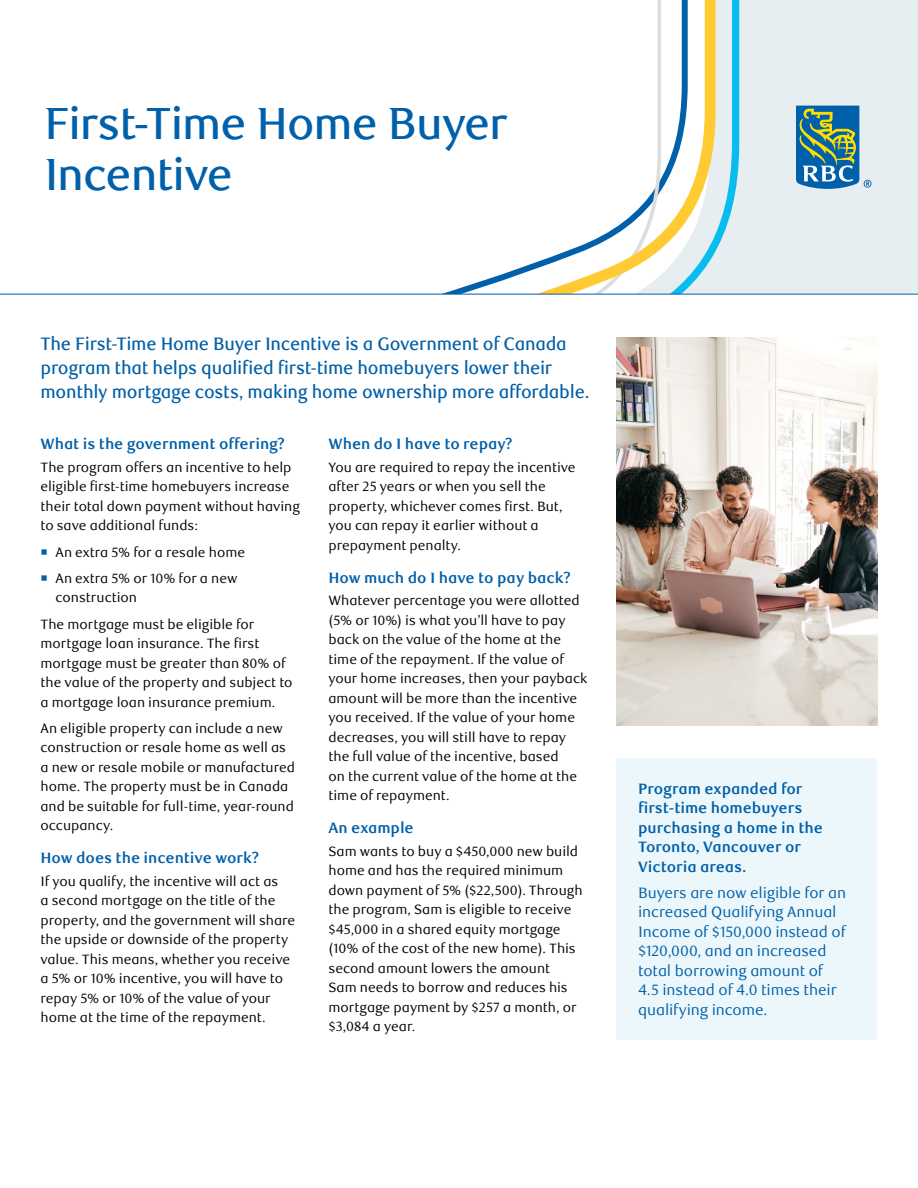
<style>
.page{position:relative;width:918px;height:1188px;background:#fff}
.page>*{position:absolute;margin:0;border:0;box-sizing:border-box;transform-origin:0 0}
.t1{font:500 45px/51px "RBC Display";letter-spacing:-.01em;color:#0060a9}
.Intro_copy_new_VI{font:500 18px/24px "RBC Text";letter-spacing:-.015em;color:#0060a9;scale:.96 1}
.subhead_1_new_VI{font:700 15px/19.5px "RBC Text";letter-spacing:-.005em;color:#0060a9}
.subhead_1_new_VI-2{font:15px/19.5px "RBC Text";letter-spacing:-.005em;color:#0060a9}
.body_copy_new_VI{font:13.5px/19.5px "RBC Text";color:#000}
.s1{color:#0060a9}
</style>
<div class="page">
<div style="left:0;top:0;width:918px;height:294px;background:#e7eef1"></div>
<svg style="left:716px;top:0;width:23px;height:294px"></svg>
<div style="left:0;top:0;width:716px;height:294px;background:#fff"></div>
<svg style="left:796px;top:106px;width:75px;height:83px"></svg>
<img style="left:616px;top:337px;width:262px;height:389px">
<hr style="left:0;top:294px;width:918px;height:1px;background:#0060a9">
<div style="left:616px;top:758px;width:262px;height:282px;background:#ecf7fc"></div>
<p class="t1" style="left:45px;top:99px;width:464px">First-Time Home Buyer<br>Incentive</p>
<p class="Intro_copy_new_VI" style="left:40px;top:333px;width:573px">The First-Time Home Buyer Incentive is a Government of Canada program that helps qualified first-time homebuyers lower their monthly mortgage costs, making home ownership more affordable.</p>
<p class="subhead_1_new_VI" style="left:40px;top:435px;width:246px">What is the government offering?</p>
<p class="body_copy_new_VI" style="left:40px;top:458px;width:261px">The program offers an incentive to help eligible first-time homebuyers increase their total down payment without having to save additional funds:</p>
<p class="body_copy_new_VI" style="left:40px;top:542px;width:206px"><span class="s1">○</span> An extra 5% for a resale home</p>
<p class="body_copy_new_VI" style="left:56px;top:569px;width:183px;text-indent:-15px"><span class="s1">○</span> An extra 5% or 10% for a new construction</p>
<p class="body_copy_new_VI" style="left:40px;top:614px;width:254px">The mortgage must be eligible for mortgage loan insurance. The first mortgage must be greater than 80% of the value of the property and subject to a mortgage loan insurance premium.</p>
<p class="body_copy_new_VI" style="left:40px;top:719px;width:256px">An eligible property can include a new construction or resale home as well as a new or resale mobile or manufactured home. The property must be in Canada and be suitable for full-time, year-round occupancy.</p>
<p class="subhead_1_new_VI" style="left:40px;top:849px;width:220px">How does the incentive work?</p>
<p class="body_copy_new_VI" style="left:40px;top:872px;width:256px">If you qualify, the incentive will act as<br>a second mortgage on the title of the property, and the government will share the upside or downside of the property value. This means, whether you receive a 5% or 10% incentive, you will have to repay 5% or 10% of the value of your home at the time of the repayment.</p>
<p class="subhead_1_new_VI" style="left:328px;top:435px;width:186px">When do I have to repay?</p>
<p class="body_copy_new_VI" style="left:328px;top:458px;width:249px">You are required to repay the incentive after 25 years or when you sell the property, whichever comes first. But, you can repay it earlier without a prepayment penalty.</p>
<p class="subhead_1_new_VI" style="left:328px;top:568px;width:244px">How much do I have to pay back?</p>
<p class="body_copy_new_VI" style="left:328px;top:591px;width:261px">Whatever percentage you were allotted (5% or 10%) is what you’ll have to pay back on the value of the home at the time of the repayment. If the value of your home increases, then your payback amount will be more than the incentive you received. If the value of your home decreases, you will still have to repay the full value of the incentive, based<br>on the current value of the home at the time of repayment.</p>
<p class="subhead_1_new_VI" style="left:328px;top:819px;width:87px">An example</p>
<p class="body_copy_new_VI" style="left:328px;top:842px;width:256px">Sam wants to buy a $450,000 new build home and has the required minimum down payment of 5% ($22,500). Through the program, Sam is eligible to receive $45,000 in a shared equity mortgage (10% of the cost of the new home). This second amount lowers the amount<br>Sam needs to borrow and reduces his mortgage payment by $257 a month, or $3,084 a year.</p>
<p class="subhead_1_new_VI" style="left:638px;top:779px;width:186px">Program expanded for first-time homebuyers purchasing a home in the<br>Toronto, Vancouver or<br>Victoria areas.</p>
<p class="subhead_1_new_VI-2" style="left:638px;top:883px;width:210px">Buyers are now eligible for an increased Qualifying Annual<br>Income of $150,000 instead of $120,000, and an increased total borrowing amount of<br>4.5 instead of 4.0 times their qualifying income.</p>
</div>
